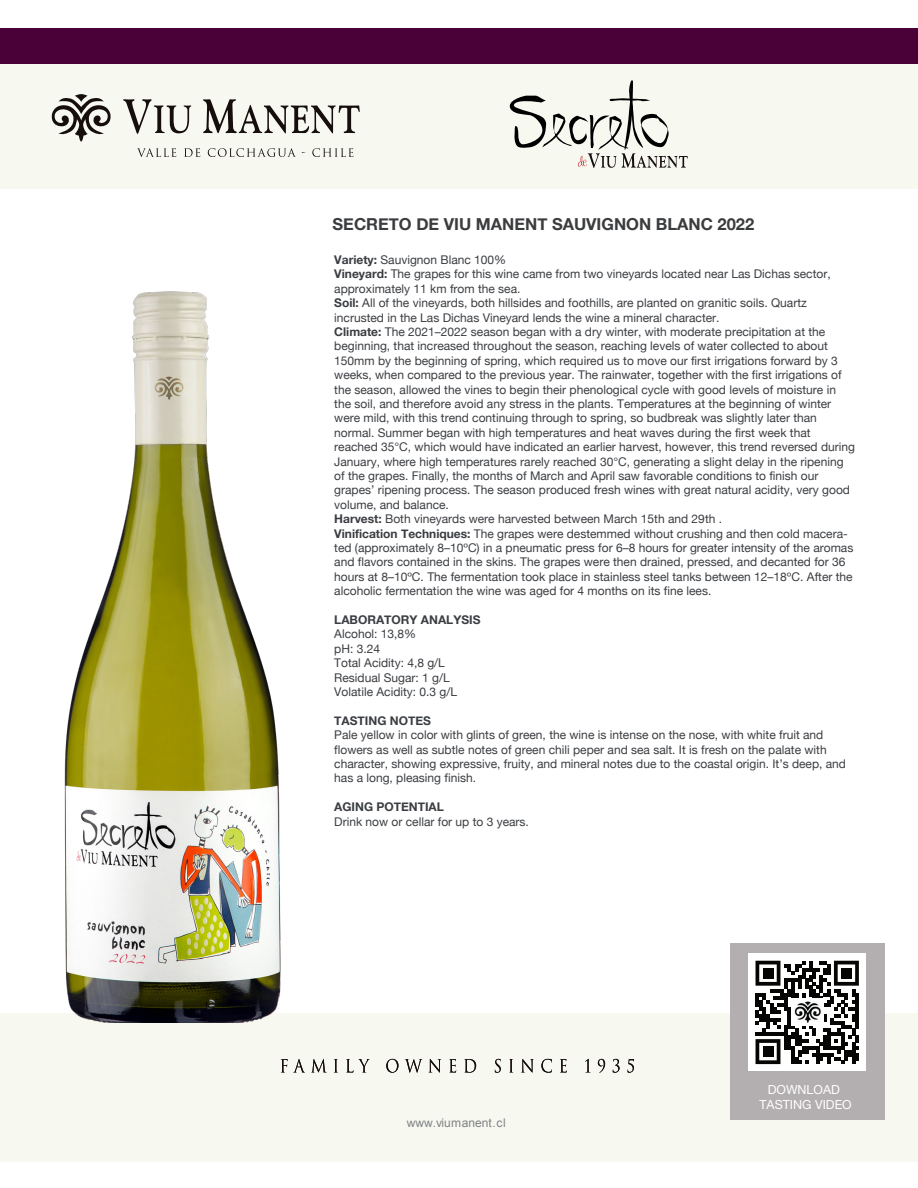
<style>
.page{position:relative;width:918px;height:1188px;background:#fff}
.page>*{position:absolute;margin:0;border:0;box-sizing:border-box;transform-origin:0 0}
.t1{font:700 16.5px "Helvetica Neue";color:#3b3c3e}
.t2{font:12.45px/15px "Helvetica Neue";color:#fff;text-align:center}
.t3{font:12px/14.4px "Helvetica Neue";color:#3a3d41}
.t4{font:700 12px "Helvetica Neue";color:#3a3d41}
.t5{font:12px "Arial";color:#818285}
.s1{font-weight:700}
</style>
<div class="page">
<div style="left:0;top:64px;width:918px;height:125px;background:#f7f9f1"></div>
<div style="left:0;top:1013px;width:918px;height:148px;background:#f7f9f1"></div>
<svg style="left:51px;top:94px;width:60px;height:48px"></svg>
<svg style="left:123px;top:99px;width:68px;height:35px"></svg>
<svg style="left:203px;top:99px;width:157px;height:34px"></svg>
<svg style="left:137px;top:148px;width:39px;height:9px"></svg>
<svg style="left:184px;top:148px;width:16px;height:9px"></svg>
<svg style="left:208px;top:148px;width:88px;height:9px"></svg>
<svg style="left:312px;top:148px;width:41px;height:9px"></svg>
<svg style="left:281px;top:1059px;width:23px;height:13px"></svg>
<svg style="left:312px;top:1059px;width:14px;height:13px"></svg>
<svg style="left:334px;top:1059px;width:4px;height:13px"></svg>
<svg style="left:346px;top:1059px;width:24px;height:14px"></svg>
<svg style="left:386px;top:1059px;width:12px;height:14px"></svg>
<svg style="left:405px;top:1059px;width:17px;height:14px"></svg>
<svg style="left:429px;top:1059px;width:12px;height:14px"></svg>
<svg style="left:449px;top:1059px;width:7px;height:14px"></svg>
<svg style="left:464px;top:1059px;width:12px;height:14px"></svg>
<svg style="left:495px;top:1059px;width:6px;height:14px"></svg>
<svg style="left:509px;top:1059px;width:4px;height:13px"></svg>
<svg style="left:521px;top:1059px;width:13px;height:14px"></svg>
<svg style="left:541px;top:1059px;width:11px;height:14px"></svg>
<svg style="left:560px;top:1059px;width:7px;height:14px"></svg>
<svg style="left:585px;top:1059px;width:4px;height:13px"></svg>
<svg style="left:598px;top:1059px;width:7px;height:14px"></svg>
<svg style="left:613px;top:1059px;width:7px;height:14px"></svg>
<svg style="left:628px;top:1059px;width:6px;height:14px"></svg>
<svg style="left:509px;top:80px;width:179px;height:88px"></svg>
<div style="left:0;top:28px;width:918px;height:36px;background:#490138"></div>
<img style="left:64px;top:291px;width:217px;height:732px">
<div style="left:730px;top:943px;width:155px;height:176px;background:#b3afb0"></div>
<div style="left:748px;top:954px;width:118px;height:117px;background:#fff"></div>
<svg style="left:756px;top:961px;width:103px;height:103px"></svg>
<div style="left:763px;top:968px;width:10px;height:11px;background:#050504"></div>
<div style="left:841px;top:968px;width:11px;height:11px;background:#050504"></div>
<div style="left:763px;top:1046px;width:10px;height:11px;background:#050504"></div>
<img style="left:791px;top:999px;width:32px;height:27px">
<h1 class="t1" style="left:333px;top:211px;width:423px">SECRETO DE VIU MANENT SAUVIGNON BLANC 2022</h1>
<p class="t3" style="left:334px;top:253px;width:522px"><span class="s1">Variety:</span> Sauvignon Blanc 100%<br><span class="s1">Vineyard:</span> The grapes for this wine came from two vineyards located near Las Dichas sector, approximately 11 km from the sea.<br><span class="s1">Soil:</span> All of the vineyards, both hillsides and foothills, are planted on granitic soils. Quartz incrusted in the Las Dichas Vineyard lends the wine a mineral character.<br><span class="s1">Climate:</span> The 2021–2022 season began with a dry winter, with moderate precipitation at the beginning, that increased throughout the season, reaching levels of water collected to about 150mm by the beginning of spring, which required us to move our first irrigations forward by 3 weeks, when compared to the previous year. The rainwater, together with the first irrigations of the season, allowed the vines to begin their phenological cycle with good levels of moisture in the soil, and therefore avoid any stress in the plants. Temperatures at the beginning of winter were mild, with this trend continuing through to spring, so budbreak was slightly later than normal. Summer began with high temperatures and heat waves during the first week that reached 35°C, which would have indicated an earlier harvest, however, this trend reversed during January, where high temperatures rarely reached 30°C, generating a slight delay in the ripening of the grapes. Finally, the months of March and April saw favorable conditions to finish our grapes’ ripening process. The season produced fresh wines with great natural acidity, very good volume, and balance.<br><span class="s1">Harvest:</span> Both vineyards were harvested between March 15th and 29th .<br><span class="s1">Vinification Techniques:</span> The grapes were destemmed without crushing and then cold macera&shy;ted (approximately 8–10ºC) in a pneumatic press for 6–8 hours for greater intensity of the aromas and flavors contained in the skins. The grapes were then drained, pressed, and decanted for 36 hours at 8–10ºC. The fermentation took place in stainless steel tanks between 12–18ºC. After the alcoholic fermentation the wine was aged for 4 months on its fine lees.</p>
<p class="t4" style="left:334px;top:610px;width:148px">LABORATORY ANALYSIS</p>
<p class="t3" style="left:334px;top:628px;width:124px">Alcohol: 13,8%<br>pH: 3.24<br>Total Acidity: 4,8 g/L<br>Residual Sugar: 1 g/L<br>Volatile Acidity: 0.3 g/L</p>
<p class="t4" style="left:334px;top:711px;width:98px">TASTING NOTES</p>
<p class="t3" style="left:334px;top:728px;width:513px">Pale yellow in color with glints of green, the wine is intense on the nose, with white fruit and flowers as well as subtle notes of green chili peper and sea salt. It is fresh on the palate with character, showing expressive, fruity, and mineral notes due to the coastal origin. It’s deep, and has a long, pleasing finish.</p>
<p class="t4" style="left:334px;top:798px;width:111px">AGING POTENTIAL</p>
<p class="t3" style="left:334px;top:815px;width:196px">Drink now or cellar for up to 3 years.</p>
<p class="t5" style="left:407px;top:1115px;width:101px">www.viumanent.cl</p>
<p class="t2" style="left:759px;top:1083px;width:94px">DOWNLOAD<br>TASTING VIDEO</p>
</div>
